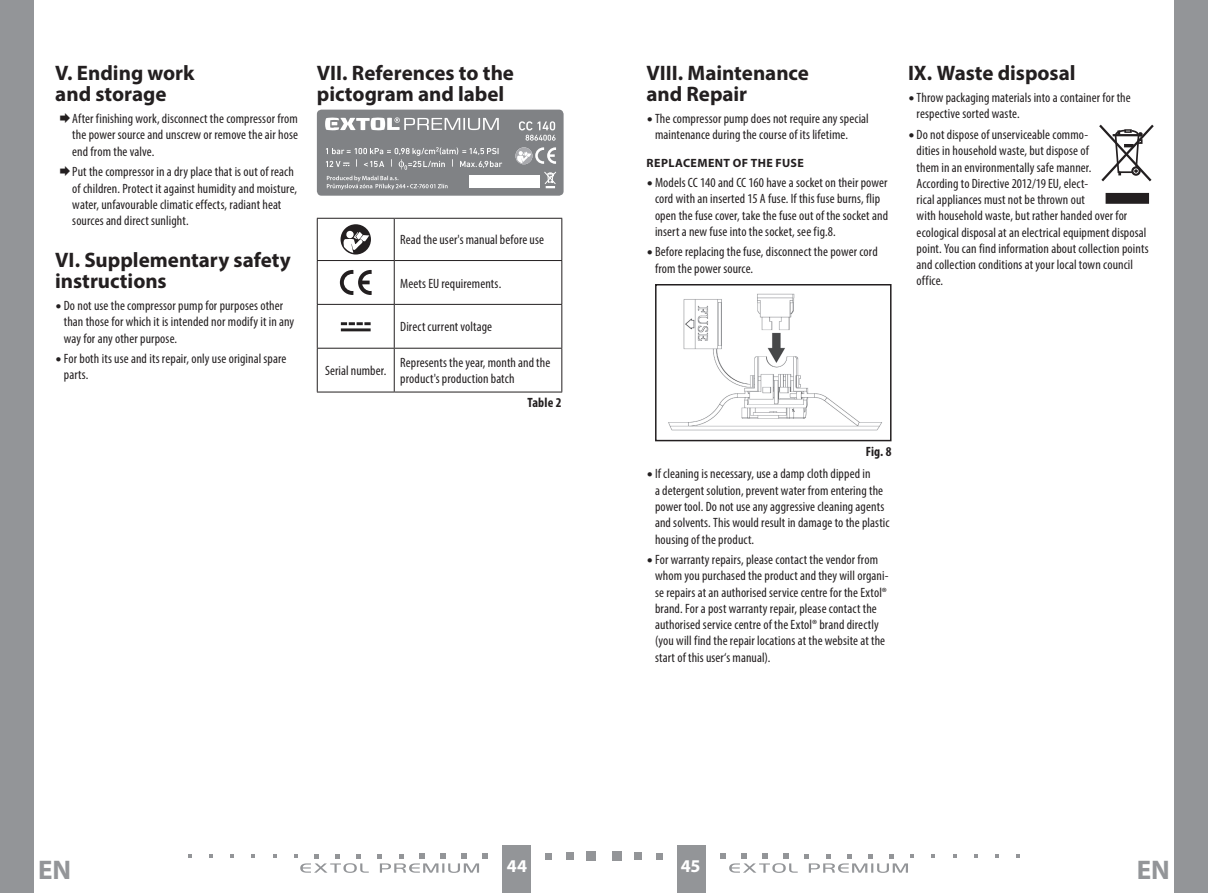
<style>
.page{position:relative;width:1208px;height:893px;background:#fff}
.page>*{position:absolute;margin:0;border:0;box-sizing:border-box;transform-origin:0 0}
.t1{font:700 27px "Myriad Pro";color:#939598}
.oddíl{font:700 21px/21px "Myriad Pro";color:#231f20}
.t2{font:700 18px "Myriad Pro";color:#fff}
.Normální{font:condensed 13.5px/16.2px "Myriad Pro";letter-spacing:.01em;color:#231f20}
.body_číslované{font:700 condensed 13.5px "Myriad Pro";letter-spacing:.01em;color:#231f20}
.subtitulek{font:700 12px "Myriad Pro";letter-spacing:.035em;color:#231f20}
.s1{font-family:"PF Din Text Comp Pro";font-weight:700;font-stretch:normal}
</style>
<div class="page">
<div style="left:0;top:0;width:34px;height:893px;background:#939598"></div>
<div style="left:1174px;top:0;width:34px;height:893px;background:#939598"></div>
<div style="left:676px;top:844px;width:29px;height:49px;background:#939598"></div>
<div style="left:502px;top:844px;width:29px;height:49px;background:#939598"></div>
<div style="left:612px;top:851px;width:10px;height:10px;background:#939598"></div>
<div style="left:634px;top:852px;width:8px;height:8px;background:#939598"></div>
<svg style="left:656px;top:853px;width:6px;height:6px"></svg>
<svg style="left:931px;top:854px;width:4px;height:4px"></svg>
<svg style="left:953px;top:854px;width:3px;height:4px"></svg>
<svg style="left:974px;top:854px;width:3px;height:4px"></svg>
<svg style="left:995px;top:854px;width:3px;height:4px"></svg>
<svg style="left:1016px;top:854px;width:3px;height:4px"></svg>
<svg style="left:720px;top:853px;width:194px;height:20px"></svg>
<div style="left:586px;top:851px;width:9px;height:10px;background:#939598"></div>
<div style="left:566px;top:852px;width:8px;height:8px;background:#939598"></div>
<div style="left:545px;top:853px;width:7px;height:6px;background:#939598"></div>
<svg style="left:273px;top:854px;width:3px;height:4px"></svg>
<svg style="left:251px;top:854px;width:4px;height:4px"></svg>
<svg style="left:230px;top:854px;width:4px;height:4px"></svg>
<svg style="left:209px;top:854px;width:4px;height:4px"></svg>
<svg style="left:188px;top:854px;width:4px;height:4px"></svg>
<svg style="left:294px;top:853px;width:194px;height:20px"></svg>
<img style="left:668px;top:293px;width:214px;height:138px">
<div style="left:655px;top:284px;width:236px;height:157px;border:2px solid #231f20"></div>
<svg style="left:1099px;top:124px;width:55px;height:58px"></svg>
<div style="left:1105px;top:193px;width:44px;height:11px;background:#231f20"></div>
<div style="left:317px;top:110px;width:246px;height:86px;background:#808285;border-radius:5px"></div>
<svg style="left:519px;top:121px;width:36px;height:20px"></svg>
<div style="left:469px;top:175px;width:70px;height:13px;background:#fff"></div>
<svg style="left:327px;top:176px;width:120px;height:14px"></svg>
<svg style="left:325px;top:117px;width:174px;height:13px"></svg>
<svg style="left:544px;top:171px;width:12px;height:17px"></svg>
<svg style="left:515px;top:147px;width:41px;height:17px"></svg>
<svg style="left:326px;top:147px;width:176px;height:23px"></svg>
<hr style="left:317px;top:218px;width:77px;height:1px;background:#231f20">
<hr style="left:317px;top:219px;width:1px;height:41px;background:#231f20">
<hr style="left:394px;top:218px;width:168px;height:1px;background:#231f20">
<hr style="left:394px;top:219px;width:1px;height:41px;background:#231f20">
<hr style="left:561px;top:219px;width:1px;height:41px;background:#231f20">
<hr style="left:317px;top:260px;width:77px;height:1px;background:#231f20">
<hr style="left:317px;top:261px;width:1px;height:43px;background:#231f20">
<hr style="left:394px;top:260px;width:168px;height:1px;background:#231f20">
<hr style="left:394px;top:261px;width:1px;height:43px;background:#231f20">
<hr style="left:561px;top:261px;width:1px;height:43px;background:#231f20">
<hr style="left:317px;top:304px;width:77px;height:1px;background:#231f20">
<hr style="left:317px;top:305px;width:1px;height:43px;background:#231f20">
<hr style="left:394px;top:304px;width:168px;height:1px;background:#231f20">
<hr style="left:394px;top:305px;width:1px;height:43px;background:#231f20">
<hr style="left:561px;top:305px;width:1px;height:43px;background:#231f20">
<hr style="left:317px;top:348px;width:77px;height:1px;background:#231f20">
<hr style="left:317px;top:349px;width:1px;height:43px;background:#231f20">
<hr style="left:394px;top:348px;width:168px;height:1px;background:#231f20">
<hr style="left:394px;top:349px;width:1px;height:43px;background:#231f20">
<hr style="left:561px;top:349px;width:1px;height:43px;background:#231f20">
<hr style="left:317px;top:392px;width:77px;height:1px;background:#231f20">
<hr style="left:394px;top:392px;width:168px;height:1px;background:#231f20">
<svg style="left:340px;top:224px;width:31px;height:31px"></svg>
<svg style="left:340px;top:270px;width:31px;height:25px"></svg>
<hr style="left:341px;top:328px;width:30px;height:3px;background:#231f20">
<svg style="left:341px;top:322px;width:30px;height:3px"></svg>
<p class="oddíl" style="left:55px;top:61px;width:141px">V. Ending work and storage</p>
<p class="Normální" style="left:72px;top:110px;width:227px;text-align:justify">After finishing work, disconnect the compressor from the power source and unscrew or remove the air hose end from the valve.</p>
<p class="Normální" style="left:72px;top:164px;width:226px">Put the compressor in a dry place that is out of reach of children. Protect it against humidity and moisture, water, unfavourable climatic effects, radiant heat sources and direct sunlight.</p>
<p class="oddíl" style="left:55px;top:248px;width:237px">VI. Supplementary safety instructions</p>
<p class="Normální" style="left:64px;top:297px;width:232px;text-indent:-9px"><span class="s1">•</span> Do not use the compressor pump for purposes other than those for which it is intended nor modify it in any way for any other purpose.</p>
<p class="Normální" style="left:64px;top:350px;width:224px;text-indent:-9px"><span class="s1">•</span> For both its use and its repair, only use original spare parts.</p>
<p class="oddíl" style="left:317px;top:61px;width:199px">VII. References to the pictogram and label</p>
<p class="Normální" style="left:400px;top:232px;width:145px">Read the user's manual before use</p>
<p class="Normální" style="left:400px;top:275px;width:102px">Meets EU requirements.</p>
<p class="Normální" style="left:400px;top:319px;width:93px">Direct current voltage</p>
<p class="Normální" style="left:325px;top:362px;width:63px">Serial number.</p>
<p class="Normální" style="left:400px;top:354px;width:152px">Represents the year, month and the product's production batch</p>
<p class="body_číslované" style="left:527px;top:394px;width:35px">Table 2</p>
<p class="oddíl" style="left:646px;top:61px;width:164px">VIII. Maintenance and Repair</p>
<p class="Normální" style="left:655px;top:110px;width:215px;text-indent:-9px"><span class="s1">•</span> The compressor pump does not require any special maintenance during the course of its lifetime.</p>
<p class="subtitulek" style="left:646px;top:155px;width:159px">REPLACEMENT OF THE FUSE</p>
<p class="Normální" style="left:655px;top:174px;width:234px;text-indent:-9px"><span class="s1">•</span> Models CC 140 and CC 160 have a socket on their power cord with an inserted 15 A fuse. If this fuse burns, flip open the fuse cover, take the fuse out of the socket and insert a new fuse into the socket, see fig.8.</p>
<p class="Normální" style="left:655px;top:244px;width:224px;text-indent:-9px"><span class="s1">•</span> Before replacing the fuse, disconnect the power cord from the power source.</p>
<p class="oddíl" style="left:908px;top:61px;width:169px">IX. Waste disposal</p>
<p class="Normální" style="left:916px;top:89px;width:216px;text-indent:-9px"><span class="s1">•</span> Throw packaging materials into a container for the respective sorted waste.</p>
<p class="Normální" style="left:916px;top:126px;width:233px;text-indent:-9px"><span class="s1">•</span> Do not dispose of unserviceable commo-<br>dities in household waste, but dispose of<br>them in an environmentally safe manner.<br>According to Directive 2012/19 EU, elect-<br>rical appliances must not be thrown out<br>with household waste, but rather handed over for ecological disposal at an electrical equipment disposal point. You can find information about collection points and collection conditions at your local town council office.</p>
<p class="body_číslované" style="left:865px;top:443px;width:27px">Fig. 8</p>
<p class="Normální" style="left:655px;top:466px;width:236px;text-indent:-9px"><span class="s1">•</span> If cleaning is necessary, use a damp cloth dipped in<br>a detergent solution, prevent water from entering the power tool. Do not use any aggressive cleaning agents and solvents. This would result in damage to the plastic housing of the product.</p>
<p class="Normální" style="left:655px;top:551px;width:235px;text-indent:-9px"><span class="s1">•</span> For warranty repairs, please contact the vendor from whom you purchased the product and they will organi&shy;se repairs at an authorised service centre for the Extol® brand. For a post warranty repair, please contact the authorised service centre of the Extol® brand directly (you will find the repair locations at the website at the start of this user‘s manual).</p>
<h1 class="t1" style="left:38px;top:852px;width:35px">EN</h1>
<h3 class="t2" style="left:507px;top:855px;width:22px">44</h3>
<h3 class="t2" style="left:680px;top:855px;width:21px">45</h3>
<h1 class="t1" style="left:1136px;top:852px;width:35px">EN</h1>
</div>
